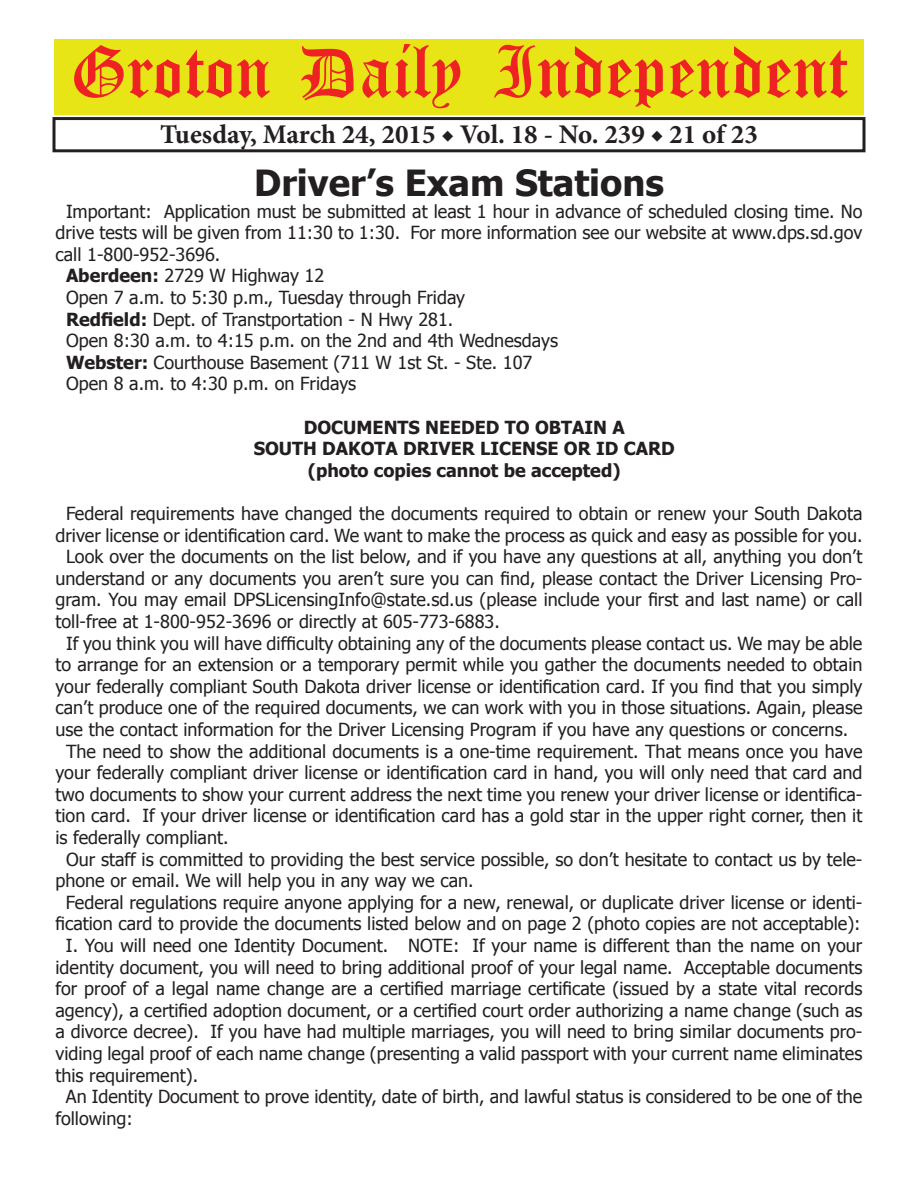
<style>
.page{position:relative;width:918px;height:1188px;background:#fff}
.page>*{position:absolute;margin:0;border:0;box-sizing:border-box;transform-origin:0 0}
.t1{font:54px "Old English Five";color:#ee2123}
.t2{font:700 36px "Tahoma";color:#231f20}
.t3{font:700 27px "Minion Pro";color:#231f20}
.t4{font:18px "Tahoma";color:#231f20}
.t5{font:700 18px/21.6px "Tahoma";color:#231f20;text-align:center}
.s1{font-weight:700}
</style>
<div class="page">
<div style="left:52px;top:117px;width:814px;height:35px;border:3px solid #231f20"></div>
<div style="left:54px;top:40px;width:810px;height:75px;background:#e7e515"></div>
<h1 class="t1" style="left:70px;top:47px;width:779px">Groton Daily Independent</h1>
<h3 class="t3" style="left:160px;top:116px;width:599px">Tuesday, March 24, 2015 ◆ Vol. 18 - No. 239 ◆ 21 of 23</h3>
<h2 class="t2" style="left:254px;top:158px;width:411px">Driver’s Exam Stations</h2>
<p class="t4" style="left:66px;top:199px;width:798px">Important: Application must be submitted at least 1 hour in advance of scheduled closing time. No</p>
<p class="t4" style="left:56px;top:221px;width:808px">drive tests will be given from 11:30 to 1:30. For more information see our website at www.dps.sd.gov</p>
<p class="t4" style="left:56px;top:242px;width:166px">call 1-800-952-3696.</p>
<p class="t4" style="left:66px;top:264px;width:260px"><span class="s1">Aberdeen:</span> 2729 W Highway 12</p>
<p class="t4" style="left:66px;top:285px;width:401px">Open 7 a.m. to 5:30 p.m., Tuesday through Friday</p>
<p class="t4" style="left:66px;top:307px;width:389px"><span class="s1">Redfield:</span> Dept. of Transtportation - N Hwy 281.</p>
<p class="t4" style="left:66px;top:329px;width:494px">Open 8:30 a.m. to 4:15 p.m. on the 2nd and 4th Wednesdays</p>
<p class="t4" style="left:66px;top:350px;width:468px"><span class="s1">Webster:</span> Courthouse Basement (711 W 1st St. - Ste. 107</p>
<p class="t4" style="left:66px;top:372px;width:292px">Open 8 a.m. to 4:30 p.m. on Fridays</p>
<p class="t5" style="left:254px;top:415px;width:423px">DOCUMENTS NEEDED TO OBTAIN A<br>SOUTH DAKOTA DRIVER LICENSE OR ID CARD (photo copies cannot be accepted)</p>
<p class="t4" style="left:66px;top:501px;width:798px">Federal requirements have changed the documents required to obtain or renew your South Dakota</p>
<p class="t4" style="left:56px;top:523px;width:809px">driver license or identification card. We want to make the process as quick and easy as possible for you.</p>
<p class="t4" style="left:66px;top:545px;width:798px">Look over the documents on the list below, and if you have any questions at all, anything you don’t</p>
<p class="t4" style="left:56px;top:566px;width:808px">understand or any documents you aren’t sure you can find, please contact the Driver Licensing Pro-</p>
<p class="t4" style="left:56px;top:588px;width:808px">gram. You may email DPSLicensingInfo@state.sd.us (please include your first and last name) or call</p>
<p class="t4" style="left:56px;top:609px;width:446px">toll-free at 1-800-952-3696 or directly at 605-773-6883.</p>
<p class="t4" style="left:66px;top:631px;width:798px">If you think you will have difficulty obtaining any of the documents please contact us. We may be able</p>
<p class="t4" style="left:56px;top:653px;width:809px">to arrange for an extension or a temporary permit while you gather the documents needed to obtain</p>
<p class="t4" style="left:56px;top:674px;width:809px">your federally compliant South Dakota driver license or identification card. If you find that you simply</p>
<p class="t4" style="left:56px;top:696px;width:809px">can’t produce one of the required documents, we can work with you in those situations. Again, please</p>
<p class="t4" style="left:56px;top:717px;width:794px">use the contact information for the Driver Licensing Program if you have any questions or concerns.</p>
<p class="t4" style="left:66px;top:739px;width:798px">The need to show the additional documents is a one-time requirement. That means once you have</p>
<p class="t4" style="left:56px;top:761px;width:808px">your federally compliant driver license or identification card in hand, you will only need that card and</p>
<p class="t4" style="left:56px;top:782px;width:808px">two documents to show your current address the next time you renew your driver license or identifica-</p>
<p class="t4" style="left:56px;top:804px;width:808px">tion card. If your driver license or identification card has a gold star in the upper right corner, then it</p>
<p class="t4" style="left:56px;top:825px;width:175px">is federally compliant.</p>
<p class="t4" style="left:66px;top:847px;width:798px">Our staff is committed to providing the best service possible, so don’t hesitate to contact us by tele-</p>
<p class="t4" style="left:56px;top:869px;width:420px">phone or email. We will help you in any way we can.</p>
<p class="t4" style="left:66px;top:890px;width:798px">Federal regulations require anyone applying for a new, renewal, or duplicate driver license or identi-</p>
<p class="t4" style="left:56px;top:912px;width:807px">fication card to provide the documents listed below and on page 2 (photo copies are not acceptable):</p>
<p class="t4" style="left:66px;top:933px;width:798px">I. You will need one Identity Document. NOTE: If your name is different than the name on your</p>
<p class="t4" style="left:55px;top:955px;width:808px">identity document, you will need to bring additional proof of your legal name. Acceptable documents</p>
<p class="t4" style="left:55px;top:977px;width:808px">for proof of a legal name change are a certified marriage certificate (issued by a state vital records</p>
<p class="t4" style="left:55px;top:998px;width:808px">agency), a certified adoption document, or a certified court order authorizing a name change (such as</p>
<p class="t4" style="left:55px;top:1020px;width:808px">a divorce decree). If you have had multiple marriages, you will need to bring similar documents pro-</p>
<p class="t4" style="left:55px;top:1041px;width:808px">viding legal proof of each name change (presenting a valid passport with your current name eliminates</p>
<p class="t4" style="left:55px;top:1063px;width:144px">this requirement).</p>
<p class="t4" style="left:66px;top:1085px;width:798px">An Identity Document to prove identity, date of birth, and lawful status is considered to be one of the</p>
<p class="t4" style="left:55px;top:1106px;width:79px">following:</p>
</div>
